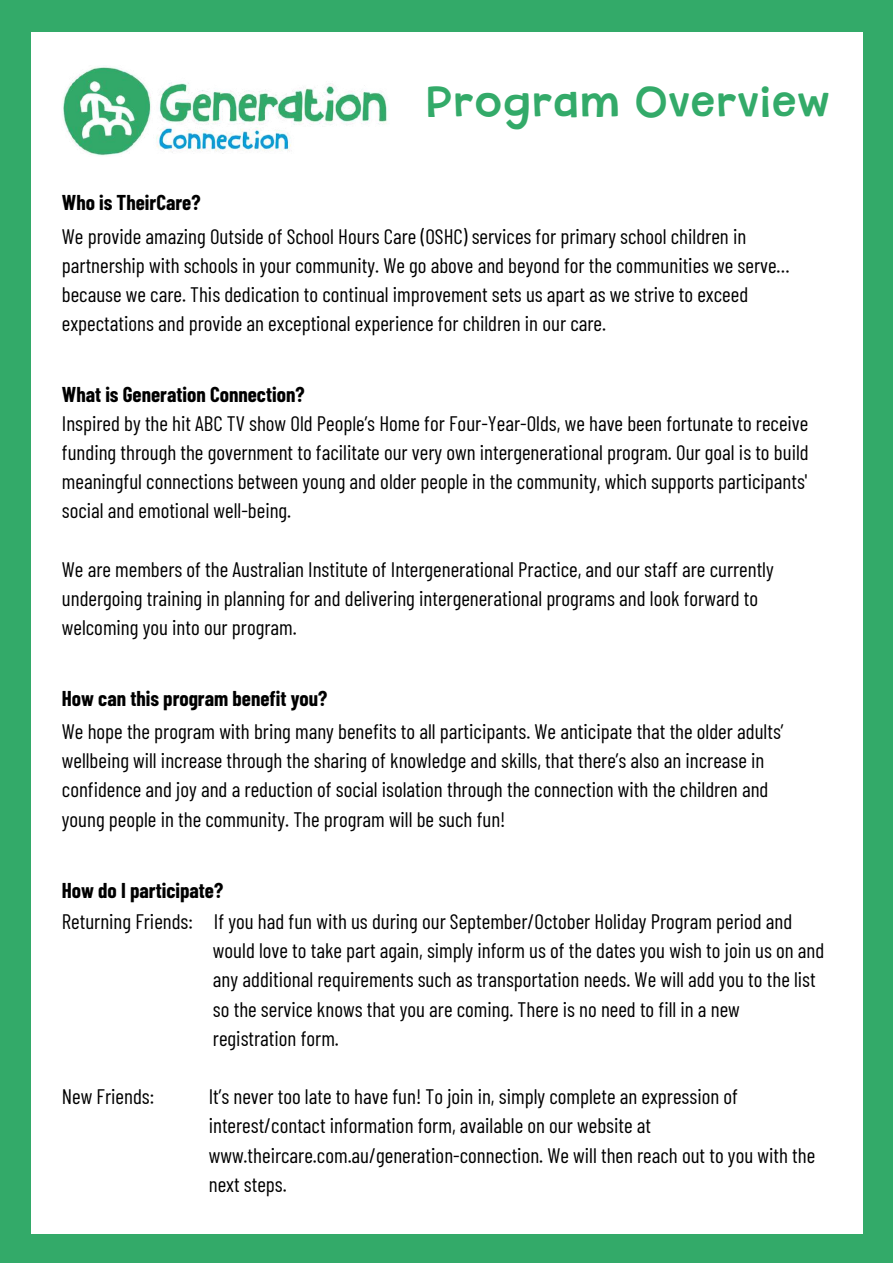
<style>
.page{position:relative;width:893px;height:1264px;background:#fff}
.page>*{position:absolute;margin:0;border:0;box-sizing:border-box;transform-origin:0 0}
.t1{font:39.75px "Kadigan";color:#33aa69}
.t2{font:21px/29.2px "Barlow Condensed";color:#000}
.t3{font:700 21px "Barlow Condensed";color:#000}
</style>
<div class="page">
<div style="left:0;top:0;width:892px;height:1262px;background:#33aa69"></div>
<div style="left:31px;top:33px;width:831px;height:1200px;background:#fff"></div>
<img style="left:63px;top:67px;width:326px;height:89px">
<h1 class="t1" style="left:425px;top:75px;width:406px">Program Overview</h1>
<p class="t3" style="left:62px;top:189px;width:140px">Who is TheirCare?</p>
<p class="t2" style="left:62px;top:221px;width:729px">We provide amazing Outside of School Hours Care (OSHC) services for primary school children in partnership with schools in your community. We go above and beyond for the communities we serve… because we care. This dedication to continual improvement sets us apart as we strive to exceed expectations and provide an exceptional experience for children in our care.</p>
<p class="t3" style="left:62px;top:381px;width:244px">What is Generation Connection?</p>
<p class="t2" style="left:62px;top:407px;width:748px;text-align:justify">Inspired by the hit ABC TV show Old People’s Home for Four-Year-Olds, we have been fortunate to receive funding through the government to facilitate our very own intergenerational program. Our goal is to build meaningful connections between young and older people in the community, which supports participants' social and emotional well-being.</p>
<p class="t2" style="left:62px;top:554px;width:713px">We are members of the Australian Institute of Intergenerational Practice, and our staff are currently undergoing training in planning for and delivering intergenerational programs and look forward to welcoming you into our program.</p>
<p class="t3" style="left:62px;top:685px;width:267px">How can this program benefit you?</p>
<p class="t2" style="left:62px;top:715px;width:723px">We hope the program with bring many benefits to all participants. We anticipate that the older adults’ wellbeing will increase through the sharing of knowledge and skills, that there’s also an increase in confidence and joy and a reduction of social isolation through the connection with the children and young people in the community. The program will be such fun!</p>
<p class="t3" style="left:62px;top:876px;width:163px">How do I participate?</p>
<p class="t2" style="left:213px;top:905px;width:613px;text-indent:-151px">Returning Friends: If you had fun with us during our September/October Holiday Program period and would love to take part again, simply inform us of the dates you wish to join us on and any additional requirements such as transportation needs. We will add you to the list so the service knows that you are coming. There is no need to fill in a new registration form.</p>
<p class="t2" style="left:62px;top:1081px;width:94px">New Friends:</p>
<p class="t2" style="left:209px;top:1081px;width:608px">It’s never too late to have fun! To join in, simply complete an expression of interest/contact information form, available on our website at www.theircare.com.au/generation-connection. We will then reach out to you with the next steps.</p>
</div>
